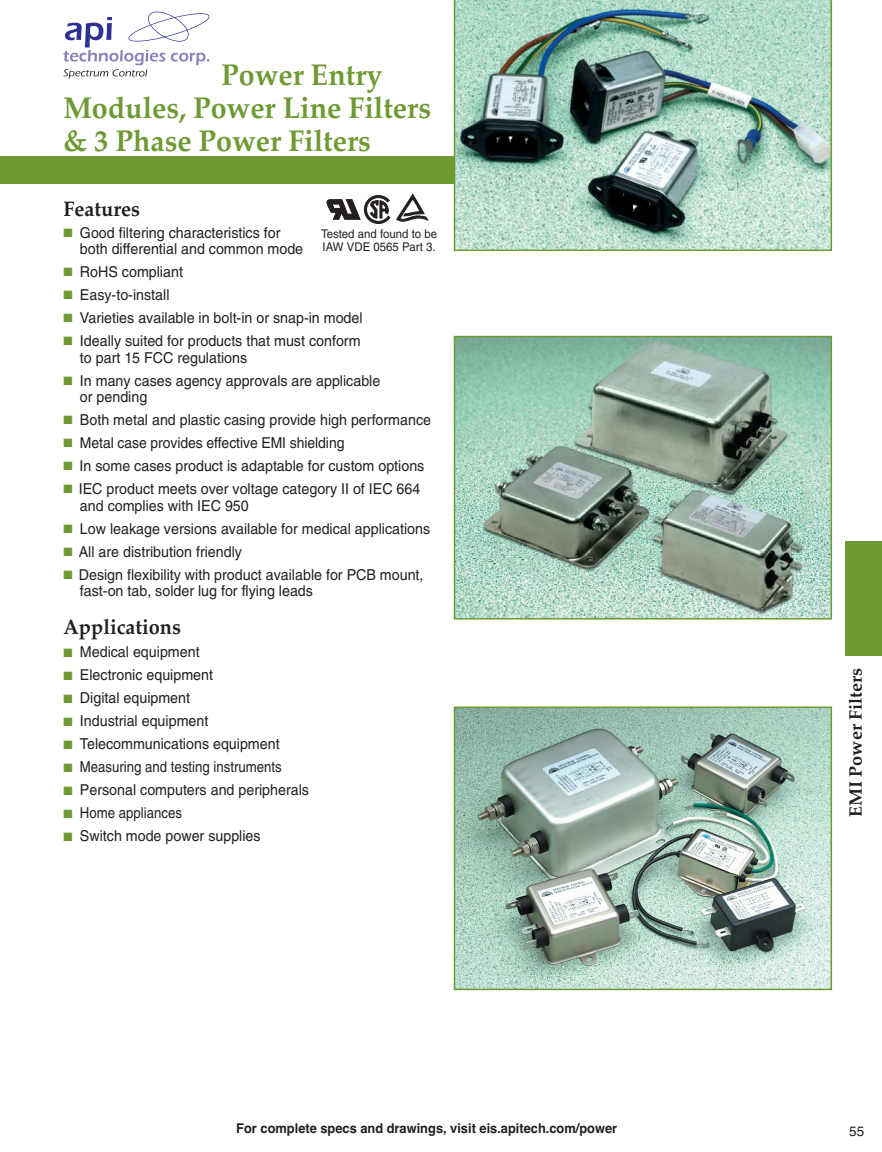
<style>
.page{position:relative;width:882px;height:1152px;background:#fff}
.page>*{position:absolute;margin:0;border:0;box-sizing:border-box;transform-origin:0 0}
.t1{font:700 30px/33px "Palatino";color:#6e9933;scale:.95 1}
.t2{font:700 21px "Palatino";color:#231f20;scale:.95 1}
.t3{font:700 18px "Palatino";color:#231f20}
.t4{font:15px/16.5px "Helvetica";color:#231f20;scale:.95 1}
.t5{font:15px "Helvetica";color:#231f20;scale:.88 1}
.t6{font:15px "Helvetica";color:#231f20;scale:.93 1}
.t7{font:700 13.5px "Helvetica";color:#231f20;scale:.95 1}
.t8{font:13.5px "Helvetica";color:#231f20}
.t9{font:12px/13.5px "Helvetica";color:#231f20;scale:.95 1}
.s1{color:#6e9933}
</style>
<div class="page">
<svg style="left:63px;top:12px;width:146px;height:67px"></svg>
<div style="left:0;top:157px;width:818px;height:27px;background:#6e9933"></div>
<img style="left:453px;top:0;width:378px;height:251px">
<img style="left:456px;top:339px;width:372px;height:277px">
<div style="left:453px;top:336px;width:378px;height:283px;border:2px solid #6e9933"></div>
<img style="left:456px;top:709px;width:372px;height:278px">
<div style="left:453px;top:706px;width:378px;height:284px;border:2px solid #6e9933"></div>
<svg style="left:326px;top:194px;width:102px;height:30px"></svg>
<div style="left:845px;top:541px;width:36px;height:115px;background:#6e9933"></div>
<h1 class="t1" style="left:63px;top:62px;width:388px;text-indent:158px">Power Entry<br>Modules, Power Line Filters &amp; 3 Phase Power Filters</h1>
<h2 class="t2" style="left:63px;top:200px;width:82px">Features</h2>
<p class="t4" style="left:80px;top:225px;width:236px;text-indent:-17px"><span class="s1">■</span> Good filtering characteristics for both differential and common mode</p>
<p class="t4" style="left:63px;top:265px;width:127px"><span class="s1">■</span> RoHS compliant</p>
<p class="t4" style="left:63px;top:288px;width:113px"><span class="s1">■</span> Easy-to-install</p>
<p class="t4" style="left:63px;top:311px;width:316px"><span class="s1">■</span> Varieties available in bolt-in or snap-in model</p>
<p class="t4" style="left:80px;top:334px;width:297px;text-indent:-17px"><span class="s1">■</span> Ideally suited for products that must conform to part 15 FCC regulations</p>
<p class="t4" style="left:80px;top:373px;width:317px;text-indent:-17px"><span class="s1">■</span> In many cases agency approvals are applicable or pending</p>
<p class="t4" style="left:63px;top:413px;width:388px"><span class="s1">■</span> Both metal and plastic casing provide high performance</p>
<p class="t6" style="left:63px;top:437px;width:303px"><span class="s1">■</span> Metal case provides effective EMI shielding</p>
<p class="t4" style="left:63px;top:459px;width:381px"><span class="s1">■</span> In some cases product is adaptable for custom options</p>
<p class="t4" style="left:80px;top:482px;width:360px;text-indent:-17px"><span class="s1">■</span> IEC product meets over voltage category II of IEC 664 and complies with IEC 950</p>
<p class="t4" style="left:63px;top:521px;width:387px"><span class="s1">■</span> Low leakage versions available for medical applications</p>
<p class="t4" style="left:63px;top:544px;width:189px"><span class="s1">■</span> All are distribution friendly</p>
<p class="t4" style="left:80px;top:567px;width:363px;text-indent:-17px"><span class="s1">■</span> Design flexibility with product available for PCB mount, fast-on tab, solder lug for flying leads</p>
<h2 class="t2" style="left:63px;top:619px;width:125px">Applications</h2>
<p class="t4" style="left:63px;top:645px;width:145px"><span class="s1">■</span> Medical equipment</p>
<p class="t4" style="left:63px;top:668px;width:159px"><span class="s1">■</span> Electronic equipment</p>
<p class="t4" style="left:63px;top:691px;width:135px"><span class="s1">■</span> Digital equipment</p>
<p class="t4" style="left:63px;top:714px;width:154px"><span class="s1">■</span> Industrial equipment</p>
<p class="t4" style="left:63px;top:737px;width:229px"><span class="s1">■</span> Telecommunications equipment</p>
<p class="t5" style="left:63px;top:761px;width:249px"><span class="s1">■</span> Measuring and testing instruments</p>
<p class="t4" style="left:63px;top:783px;width:260px"><span class="s1">■</span> Personal computers and peripherals</p>
<p class="t5" style="left:63px;top:807px;width:136px"><span class="s1">■</span> Home appliances</p>
<p class="t4" style="left:63px;top:829px;width:209px"><span class="s1">■</span> Switch mode power supplies</p>
<p class="t9" style="left:321px;top:228px;width:124px">Tested and found to be<br>IAW VDE 0565 Part 3.</p>
<p class="t3" style="left:848px;top:817px;width:150px;rotate:-90deg">EMI Power Filters</p>
<p class="t7" style="left:236px;top:1123px;width:402px">For complete specs and drawings, visit eis.apitech.com/power</p>
<p class="t8" style="left:849px;top:1126px;width:17px">55</p>
</div>
